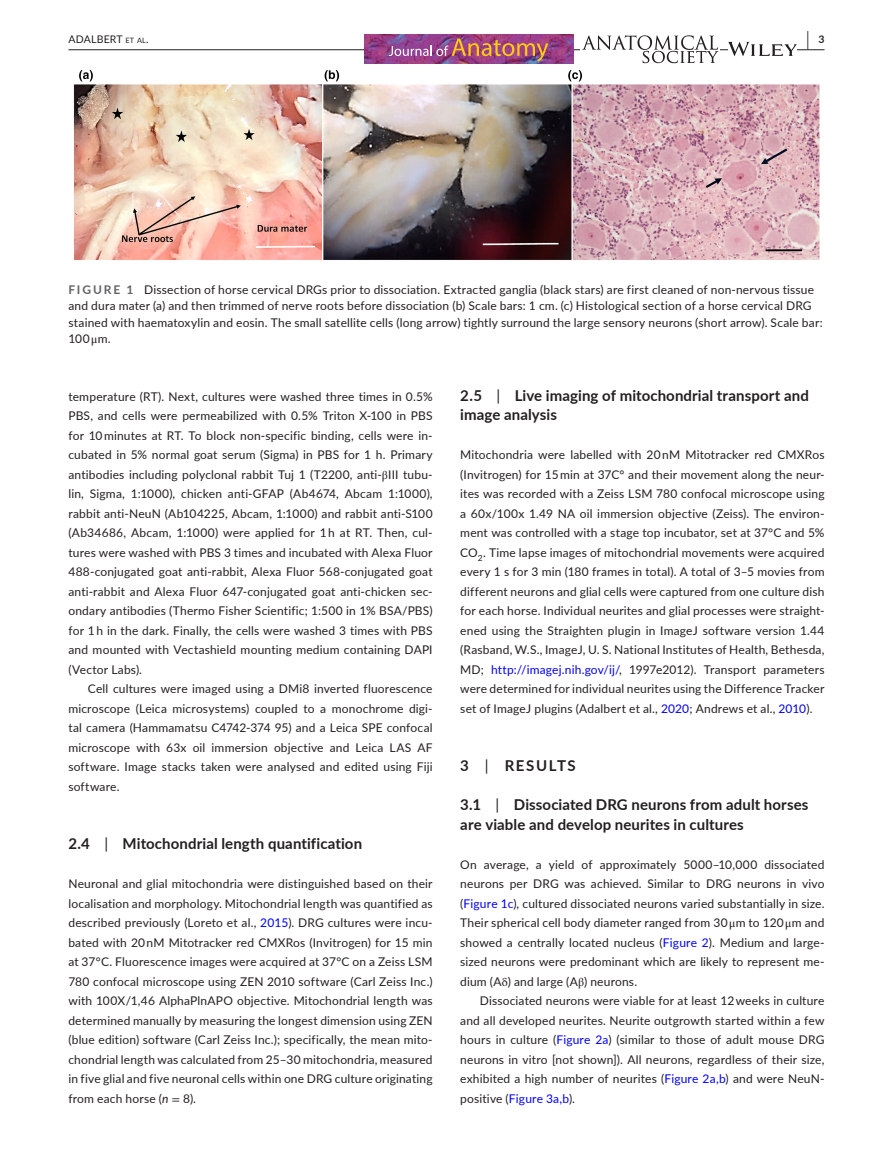
<style>
.page{position:relative;width:893px;height:1174px;background:#fff}
.page>*{position:absolute;margin:0;border:0;box-sizing:border-box;transform-origin:0 0}
.t1{font:700 19.5px "Lato";color:#231f20;scale:.43 1}
.t2{font:700 15px/19.5px "Lato";letter-spacing:.005em;color:#231f20}
.t3{font:700 15px "Lato";letter-spacing:.105em;color:#231f20}
.t4{font:12px/19.5px "Lato";letter-spacing:.015em;color:#231f20;text-align:justify}
.t5{font:10.5px "Lato";letter-spacing:.02em;color:#231f20}
.s1{font-size:7.35px}
.s2{font-weight:700;color:#636366}
.s3{font-family:"STIX"}
.s4{font-weight:400}
.s5{color:#00f}
.s6{font-style:italic}
</style>
<div class="page">
<hr style="left:68px;top:49px;width:756px;height:1px;background:#231f20">
<img style="left:364px;top:34px;width:209px;height:30px">
<img style="left:389px;top:39px;width:159px;height:22px">
<img style="left:581px;top:35px;width:139px;height:29px">
<svg style="left:728px;top:42px;width:69px;height:14px"></svg>
<img style="left:73px;top:70px;width:747px;height:190px">
<p class="t5" style="left:68px;top:31px;width:82px">ADALBERT <span class="s1">et al</span>.</p>
<h1 class="t1" style="left:807px;top:25px;width:43px">| <sup>3</sup></h1>
<p class="t4" style="left:68px;top:281px;width:756px;line-height:16.5px;text-align:left"><span class="s2">FIGURE 1</span> Dissection of horse cervical DRGs prior to dissociation. Extracted ganglia (black stars) are first cleaned of non-nervous tissue and dura mater (a) and then trimmed of nerve roots before dissociation (b) Scale bars: 1 cm. (c) Histological section of a horse cervical DRG stained with haematoxylin and eosin. The small satellite cells (long arrow) tightly surround the large sensory neurons (short arrow). Scale bar:<br>100 <span class="s3">μ</span>m.</p>
<p class="t4" style="left:68px;top:386px;width:366px">temperature (RT). Next, cultures were washed three times in 0.5% PBS, and cells were permeabilized with 0.5% Triton X-100 in PBS for 10 minutes at RT. To block non-specific binding, cells were in&shy;cubated in 5% normal goat serum (Sigma) in PBS for 1 h. Primary antibodies including polyclonal rabbit Tuj 1 (T2200, anti-<span class="s3">β</span>III tubu&shy;lin, Sigma, 1:1000), chicken anti-GFAP (Ab4674, Abcam 1:1000), rabbit anti-NeuN (Ab104225, Abcam, 1:1000) and rabbit anti-S100 (Ab34686, Abcam, 1:1000) were applied for 1 h at RT. Then, cul&shy;tures were washed with PBS 3 times and incubated with Alexa Fluor 488-conjugated goat anti-rabbit, Alexa Fluor 568-conjugated goat anti-rabbit and Alexa Fluor 647-conjugated goat anti-chicken sec&shy;ondary antibodies (Thermo Fisher Scientific; 1:500 in 1% BSA/PBS) for 1 h in the dark. Finally, the cells were washed 3 times with PBS and mounted with Vectashield mounting medium containing DAPI (Vector Labs).</p>
<p class="t4" style="left:68px;top:678px;width:366px;text-indent:20px">Cell cultures were imaged using a DMi8 inverted fluorescence microscope (Leica microsystems) coupled to a monochrome digi&shy;tal camera (Hammamatsu C4742-374 95) and a Leica SPE confocal microscope with 63x oil immersion objective and Leica LAS AF software. Image stacks taken were analysed and edited using Fiji software.</p>
<p class="t2" style="left:68px;top:833px;width:295px">2.4 <span class="s4">|</span> Mitochondrial length quantification</p>
<p class="t4" style="left:68px;top:873px;width:366px">Neuronal and glial mitochondria were distinguished based on their localisation and morphology. Mitochondrial length was quantified as described previously (Loreto et al., <span class="s5">2015</span>). DRG cultures were incu&shy;bated with 20 nM Mitotracker red CMXRos (Invitrogen) for 15 min at 37°C. Fluorescence images were acquired at 37°C on a Zeiss LSM 780 confocal microscope using ZEN 2010 software (Carl Zeiss Inc.) with 100X/1,46 AlphaPlnAPO objective. Mitochondrial length was determined manually by measuring the longest dimension using ZEN (blue edition) software (Carl Zeiss Inc.); specifically, the mean mito&shy;chondrial length was calculated from 25–30 mitochondria, measured in five glial and five neuronal cells within one DRG culture originating from each horse (<span class="s6">n</span> <span class="s3">=</span> 8).</p>
<p class="t2" style="left:460px;top:385px;width:350px">2.5 <span class="s4">|</span> Live imaging of mitochondrial transport and image analysis</p>
<p class="t4" style="left:460px;top:444px;width:366px">Mitochondria were labelled with 20 nM Mitotracker red CMXRos (Invitrogen) for 15 min at 37C° and their movement along the neur&shy;ites was recorded with a Zeiss LSM 780 confocal microscope using a 60x/100x 1.49 NA oil immersion objective (Zeiss). The environ&shy;ment was controlled with a stage top incubator, set at 37°C and 5% CO<sub>2</sub>. Time lapse images of mitochondrial movements were acquired every 1 s for 3 min (180 frames in total). A total of 3–5 movies from different neurons and glial cells were captured from one culture dish for each horse. Individual neurites and glial processes were straight&shy;ened using the Straighten plugin in ImageJ software version 1.44 (Rasband, W.S., ImageJ, U. S. National Institutes of Health, Bethesda, MD; <span class="s5">http://imagej.nih.gov/ij/</span>, 1997e2012). Transport parameters were determined for individual neurites using the Difference Tracker set of ImageJ plugins (Adalbert et al., <span class="s5">2020</span>; Andrews et al., <span class="s5">2010</span>).</p>
<p class="t3" style="left:460px;top:755px;width:117px">3 <span class="s4">|</span> RESULTS</p>
<p class="t2" style="left:460px;top:794px;width:350px">3.1 <span class="s4">|</span> Dissociated DRG neurons from adult horses are viable and develop neurites in cultures</p>
<p class="t4" style="left:460px;top:854px;width:366px">On average, a yield of approximately 5000–10,000 dissociated neurons per DRG was achieved. Similar to DRG neurons in vivo (<span class="s5">Figure 1c</span>), cultured dissociated neurons varied substantially in size.<br>Their spherical cell body diameter ranged from 30 <span class="s3">μ</span>m to 120 <span class="s3">μ</span>m and showed a centrally located nucleus (<span class="s5">Figure 2</span>). Medium and large&shy;sized neurons were predominant which are likely to represent me&shy;dium (A<span class="s3">δ</span>) and large (A<span class="s3">β</span>) neurons.</p>
<p class="t4" style="left:460px;top:990px;width:366px;text-indent:20px">Dissociated neurons were viable for at least 12 weeks in culture and all developed neurites. Neurite outgrowth started within a few hours in culture (<span class="s5">Figure 2a</span>) (similar to those of adult mouse DRG neurons in vitro [not shown]). All neurons, regardless of their size, exhibited a high number of neurites (<span class="s5">Figure 2a,b</span>) and were NeuN&shy;positive (<span class="s5">Figure 3a,b</span>).</p>
</div>
